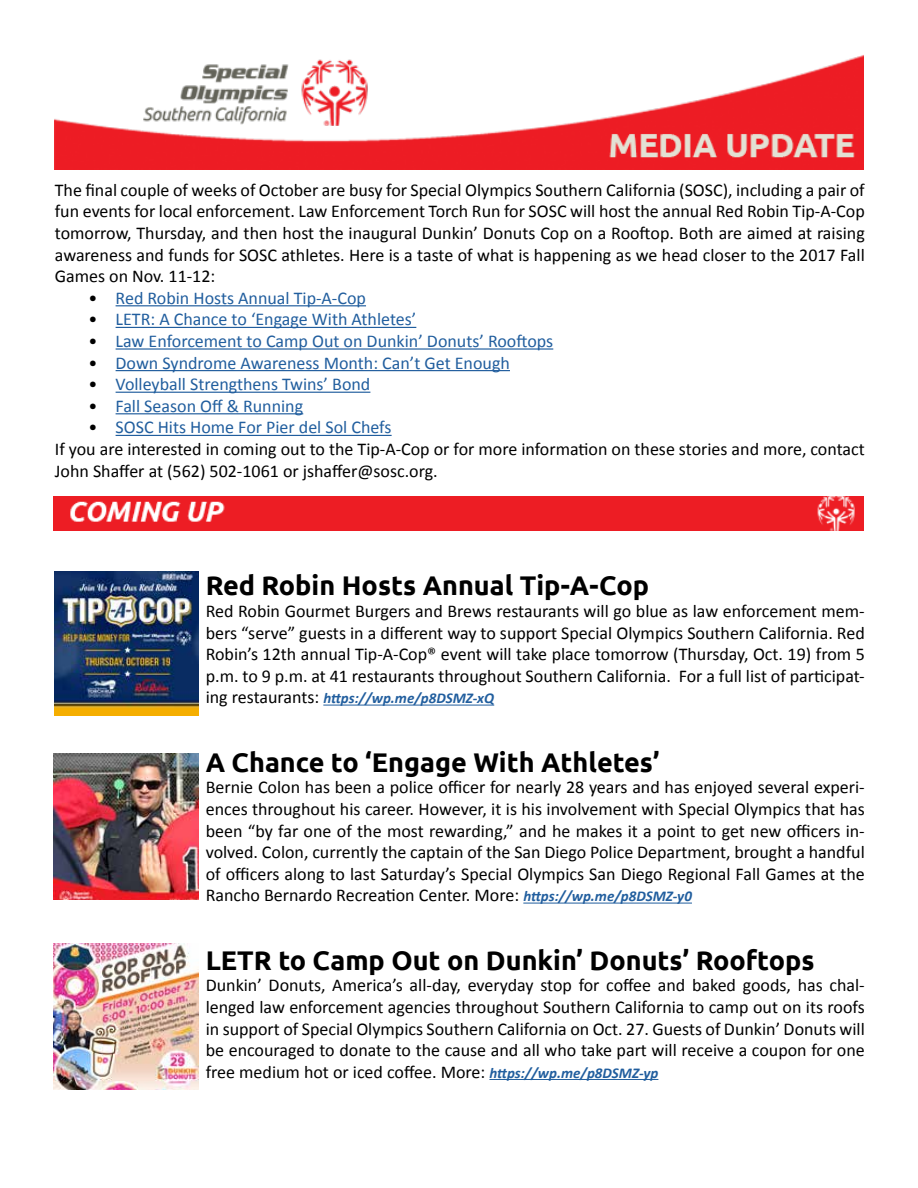
<style>
.page{position:relative;width:918px;height:1188px;background:#fff}
.page>*{position:absolute;margin:0;border:0;box-sizing:border-box;transform-origin:0 0}
.t1{font:700 27px "Ubuntu";color:#000}
.t2{font:18px/21.6px "Calibri";color:#000;text-align:justify}
.t3{font:18px "Calibri";color:#215e9e}
.t4{font:italic 700 15px "Calibri";color:#215e9e}
.s1{color:#000}
.s2{color:#215e9e}
.s3{font-weight:400;font-style:normal;font-size:18px;color:#000}
.s4{font-weight:700;font-style:italic;font-size:15px;color:#215e9e}
</style>
<div class="page">
<img style="left:54px;top:54px;width:810px;height:116px">
<hr style="left:116px;top:305px;width:250px;height:1px;background:#215e9e">
<hr style="left:116px;top:327px;width:300px;height:1px;background:#215e9e">
<hr style="left:116px;top:348px;width:437px;height:2px;background:#215e9e">
<hr style="left:116px;top:370px;width:394px;height:1px;background:#215e9e">
<hr style="left:116px;top:392px;width:254px;height:1px;background:#215e9e">
<hr style="left:116px;top:413px;width:187px;height:1px;background:#215e9e">
<hr style="left:116px;top:435px;width:276px;height:1px;background:#215e9e">
<hr style="left:323px;top:705px;width:171px;height:1px;background:#215e9e">
<hr style="left:523px;top:903px;width:169px;height:1px;background:#215e9e">
<hr style="left:489px;top:1079px;width:169px;height:1px;background:#215e9e">
<img style="left:54px;top:571px;width:145px;height:145px">
<img style="left:53px;top:496px;width:811px;height:35px">
<img style="left:53px;top:753px;width:146px;height:146px">
<img style="left:53px;top:944px;width:146px;height:145px">
<p class="t2" style="left:55px;top:179px;width:811px">The final couple of weeks of October are busy for Special Olympics Southern California (SOSC), including a pair of fun events for local enforcement. Law Enforcement Torch Run for SOSC will host the annual Red Robin Tip-A-Cop tomorrow, Thursday, and then host the inaugural Dunkin’ Donuts Cop on a Rooftop. Both are aimed at raising awareness and funds for SOSC athletes. Here is a taste of what is happening as we head closer to the 2017 Fall Games on Nov. 11-12:</p>
<p class="t3" style="left:89px;top:286px;width:279px"><span class="s1">•</span> Red Robin Hosts Annual Tip-A-Cop</p>
<p class="t3" style="left:89px;top:308px;width:329px"><span class="s1">•</span> LETR: A Chance to ‘Engage With Athletes’</p>
<p class="t3" style="left:89px;top:330px;width:466px"><span class="s1">•</span> Law Enforcement to Camp Out on Dunkin’ Donuts’ Rooftops</p>
<p class="t3" style="left:89px;top:351px;width:423px"><span class="s1">•</span> Down Syndrome Awareness Month: Can’t Get Enough</p>
<p class="t3" style="left:89px;top:373px;width:283px"><span class="s1">•</span> Volleyball Strengthens Twins’ Bond</p>
<p class="t3" style="left:89px;top:394px;width:216px"><span class="s1">•</span> Fall Season Off &amp; Running</p>
<p class="t2" style="left:55px;top:417px;width:812px;text-align:left;text-indent:34px">• <span class="s2">SOSC Hits Home For Pier del Sol Chefs<br></span>If you are interested in coming out to the Tip-A-Cop or for more information on these stories and more, contact<br>John Shaffer at (562) 502-1061 or jshaffer@sosc.org.</p>
<h1 class="t1" style="left:206px;top:569px;width:445px">Red Robin Hosts Annual Tip-A-Cop</h1>
<p class="t2" style="left:206px;top:600px;width:661px">Red Robin Gourmet Burgers and Brews restaurants will go blue as law enforcement mem&shy;bers “serve” guests in a different way to support Special Olympics Southern California. Red Robin’s 12th annual Tip-A-Cop® event will take place tomorrow (Thursday, Oct. 19) from 5 p.m. to 9 p.m. at 41 restaurants throughout Southern California. For a full list of participat-</p>
<p class="t4" style="left:206px;top:689px;width:290px"><span class="s3">ing restaurants:</span> https://wp.me/p8DSMZ-xQ</p>
<h1 class="t1" style="left:206px;top:746px;width:455px">A Chance to ‘Engage With Athletes’</h1>
<p class="t2" style="left:206px;top:777px;width:661px">Bernie Colon has been a police officer for nearly 28 years and has enjoyed several experi&shy;ences throughout his career. However, it is his involvement with Special Olympics that has been “by far one of the most rewarding,” and he makes it a point to get new officers in&shy;volved. Colon, currently the captain of the San Diego Police Department, brought a handful of officers along to last Saturday’s Special Olympics San Diego Regional Fall Games at the Rancho Bernardo Recreation Center. More: <span class="s4">https://wp.me/p8DSMZ-y0</span></p>
<h1 class="t1" style="left:206px;top:944px;width:610px">LETR to Camp Out on Dunkin’ Donuts’ Rooftops</h1>
<p class="t2" style="left:206px;top:975px;width:661px">Dunkin’ Donuts, America’s all-day, everyday stop for coffee and baked goods, has chal&shy;lenged law enforcement agencies throughout Southern California to camp out on its roofs in support of Special Olympics Southern California on Oct. 27. Guests of Dunkin’ Donuts will be encouraged to donate to the cause and all who take part will receive a coupon for one free medium hot or iced coffee. More: <span class="s4">https://wp.me/p8DSMZ-yp</span></p>
</div>
